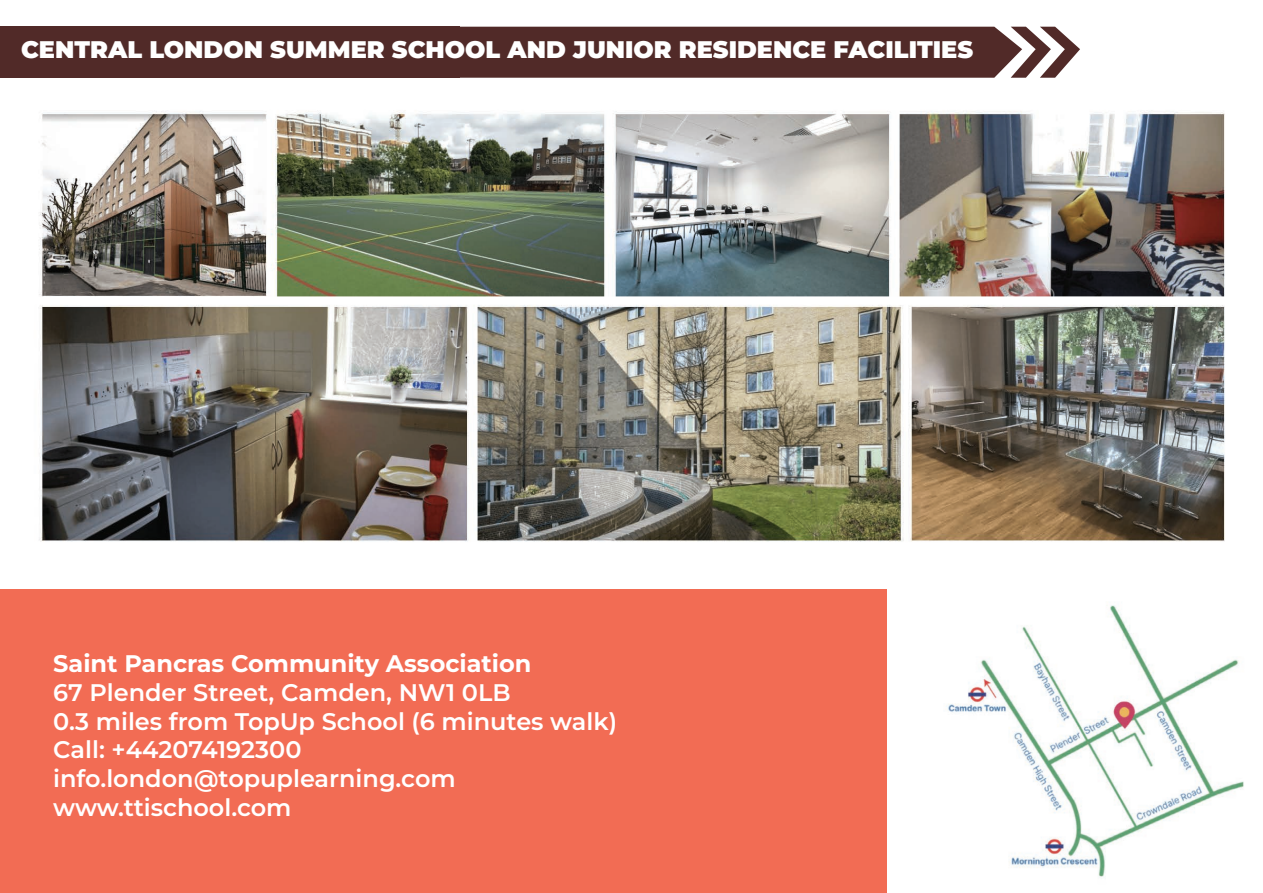
<style>
.page{position:relative;width:1263px;height:893px;background:#fff}
.page>*{position:absolute;margin:0;border:0;box-sizing:border-box;transform-origin:0 0}
.t1{font:600 24px/28.8px "Montserrat";color:#fff}
.t2{font:900 24px "Montserrat";color:#fff}
.t3{font:700 24px "Montserrat";color:#fff}
</style>
<div class="page">
<div style="left:0;top:27px;width:459px;height:51px;background:#512a28"></div>
<svg style="left:459px;top:27px;width:621px;height:51px;background:#5d3937"></svg>
<div style="left:0;top:590px;width:1263px;height:303px;background:#f26c54"></div>
<img style="left:888px;top:590px;width:375px;height:303px">
<img style="left:39px;top:110px;width:1186px;height:432px">
<p class="t2" style="left:21px;top:34px;width:953px">CENTRAL LONDON SUMMER SCHOOL AND JUNIOR RESIDENCE FACILITIES</p>
<p class="t3" style="left:53px;top:647px;width:480px">Saint Pancras Community Association</p>
<p class="t1" style="left:53px;top:677px;width:565px">67 Plender Street, Camden, NW1 0LB<br>0.3 miles from TopUp School (6 minutes walk)<br>Call: +442074192300 info.london@topuplearning.com www.ttischool.com</p>
</div>
